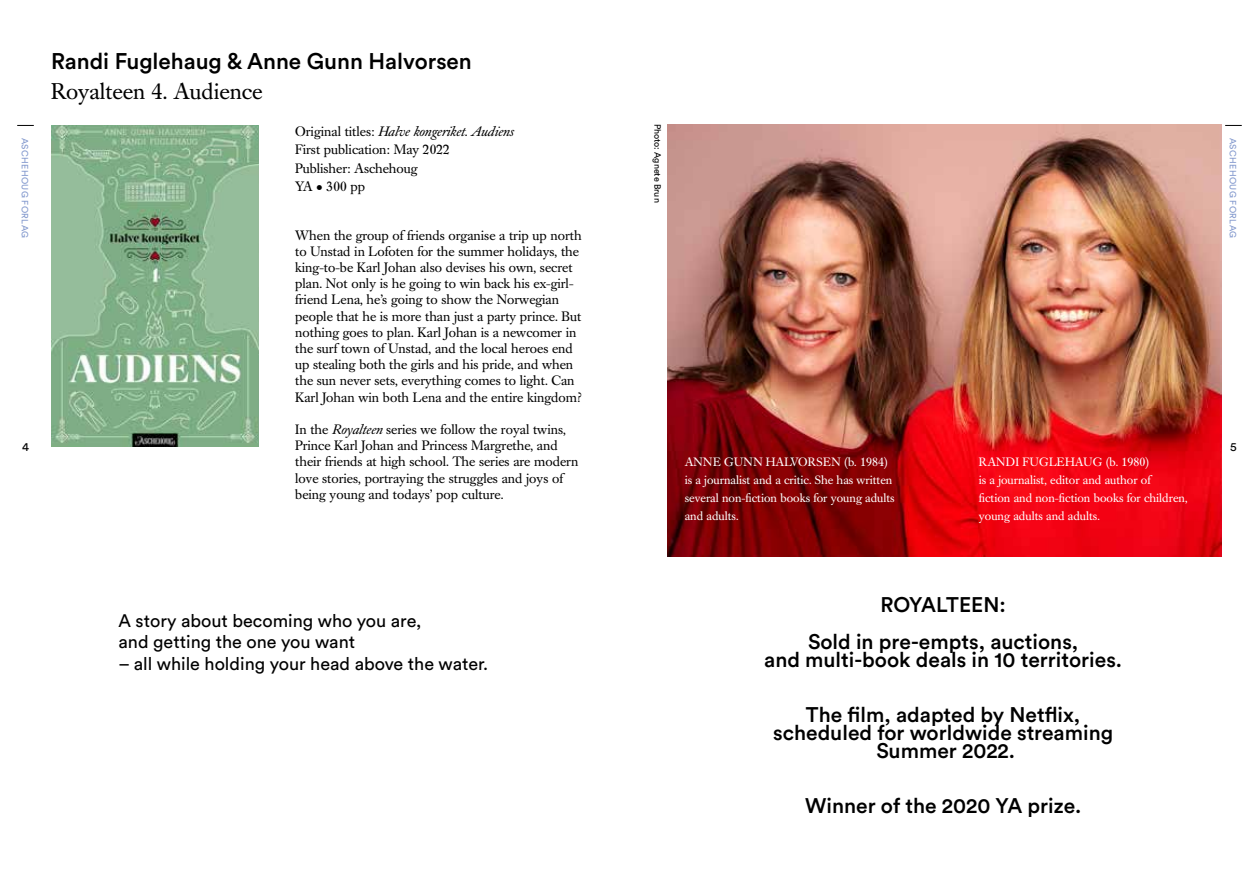
<style>
.page{position:relative;width:1259px;height:893px;background:#fff}
.page>*{position:absolute;margin:0;border:0;box-sizing:border-box;transform-origin:0 0}
.t1{font:500 22.5px "Circular Std";color:#000}
.t2{font:22.5px "Caslon Book BE";color:#000}
.t3{font:500 21px/18.3px "Circular Std";color:#000;text-align:center}
.t4{font:18px/21.6px "Circular Std";color:#000}
.t5{font:13.5px/16.2px "Caslon Book BE";color:#000}
.t6{font:italic 13.5px "Caslon Book BE";color:#000}
.t7{font:12px/18.3px "Caslon Book BE";color:#fff}
.t8{font:12px "Circular Std";color:#000}
.t9{font:9px "Circular Std";letter-spacing:.04em;color:#8298cd}
.t10{font:9px "Circular Std";color:#000}
.s1{font-style:normal}
.s2{font-family:"Circular Std";font-size:12px}
.s3{font-style:italic}
</style>
<div class="page">
<svg style="left:17px;top:125px;width:17px;height:1px"></svg>
<svg style="left:1225px;top:125px;width:16px;height:1px"></svg>
<img style="left:51px;top:125px;width:207px;height:321px">
<img style="left:667px;top:125px;width:554px;height:431px">
<h1 class="t1" style="left:51px;top:47px;width:422px">Randi Fuglehaug &amp; Anne Gunn Halvorsen</h1>
<h1 class="t2" style="left:51px;top:78px;width:213px">Royalteen 4. Audience</h1>
<p class="t10" style="left:663px;top:124px;width:81px;rotate:90deg">Photo: Agnete Brun</p>
<p class="t6" style="left:295px;top:124px;width:220px"><span class="s1">Original titles:</span> Halve kongeriket. Audiens</p>
<p class="t9" style="left:30px;top:138px;width:102px;rotate:90deg">ASCHEHOUG FORLAG</p>
<p class="t9" style="left:1238px;top:138px;width:102px;rotate:90deg">ASCHEHOUG FORLAG</p>
<p class="t5" style="left:295px;top:141px;width:156px;line-height:18.3px">First publication: May 2022<br>Publisher: Aschehoug<br>YA <span class="s2">•</span> 300 pp</p>
<p class="t5" style="left:295px;top:227px;width:288px">When the group of friends organise a trip up north to Unstad in Lofoten for the summer holidays, the king-to-be Karl Johan also devises his own, secret plan. Not only is he going to win back his ex-girl&shy;friend Lena, he’s going to show the Norwegian people that he is more than just a party prince. But nothing goes to plan. Karl Johan is a newcomer in the surf town of Unstad, and the local heroes end up stealing both the girls and his pride, and when the sun never sets, everything comes to light. Can Karl Johan win both Lena and the entire kingdom?</p>
<p class="t5" style="left:295px;top:422px;width:285px">In the <span class="s3">Royalteen</span> series we follow the royal twins, Prince Karl Johan and Princess Margrethe, and their friends at high school. The series are modern love stories, portraying the struggles and joys of being young and todays’ pop culture.</p>
<p class="t8" style="left:22px;top:440px;width:8px">4</p>
<p class="t8" style="left:1230px;top:440px;width:8px">5</p>
<p class="t7" style="left:685px;top:453px;width:211px">ANNE GUNN HALVORSEN (b. 1984) is a journalist and a critic. She has written several non-fiction books for young adults and adults.</p>
<p class="t7" style="left:979px;top:453px;width:210px">RANDI FUGLEHAUG (b. 1980)<br>is a journalist, editor and author of<br>fiction and non-fiction books for children, young adults and adults.</p>
<h3 class="t4" style="left:119px;top:609px;width:304px">A story about becoming who you are, and getting the one you want</h3>
<h3 class="t4" style="left:119px;top:652px;width:371px">– all while holding your head above the water.</h3>
<h2 class="t3" style="left:808px;top:586px;width:272px;line-height:36.6px">ROYALTEEN:<br>Sold in pre-empts, auctions,</h2>
<h2 class="t3" style="left:764px;top:650px;width:359px">and multi-book deals in 10 territories.</h2>
<h2 class="t3" style="left:773px;top:705px;width:341px">The film, adapted by Netflix, scheduled for worldwide streaming<br>Summer 2022.</h2>
<h2 class="t3" style="left:805px;top:796px;width:277px">Winner of the 2020 YA prize.</h2>
</div>
